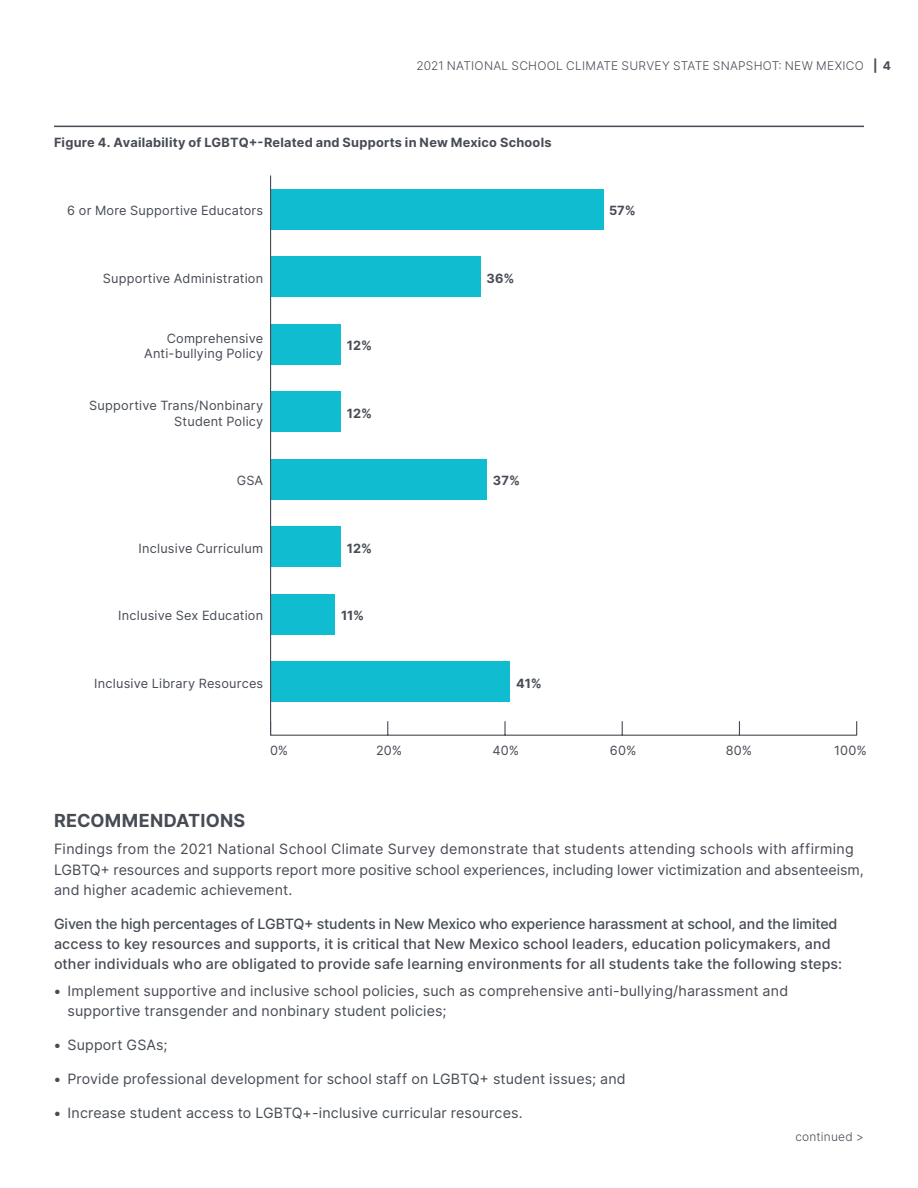
<style>
.page{position:relative;width:918px;height:1188px;background:#fff}
.page>*{position:absolute;margin:0;border:0;box-sizing:border-box;transform-origin:0 0}
.t1{font:700 18px "Inter";letter-spacing:.015em;color:#464b54}
.t2{font:14.25px/20.2px "Inter";letter-spacing:.01em;color:#464b54}
.t3{font:500 14.25px/20.2px "Inter";letter-spacing:.005em;color:#464b54}
.t4{font:12.75px/15.3px "Inter";letter-spacing:.015em;color:#464b54;text-align:right}
.t5{font:700 12.75px "Inter";letter-spacing:.02em;color:#464b54}
.t6{font:300 12px "Inter";letter-spacing:.02em;color:#464b54}
.s1{font-weight:700}
</style>
<div class="page">
<div style="left:270px;top:662px;width:240px;height:40px;background:#0fbcd0"></div>
<div style="left:270px;top:594px;width:64px;height:40px;background:#0fbcd0"></div>
<div style="left:270px;top:526px;width:70px;height:41px;background:#0fbcd0"></div>
<div style="left:270px;top:459px;width:216px;height:41px;background:#0fbcd0"></div>
<div style="left:270px;top:392px;width:70px;height:40px;background:#0fbcd0"></div>
<div style="left:270px;top:324px;width:70px;height:40px;background:#0fbcd0"></div>
<div style="left:270px;top:256px;width:210px;height:41px;background:#0fbcd0"></div>
<div style="left:270px;top:189px;width:333px;height:41px;background:#0fbcd0"></div>
<hr style="left:54px;top:126px;width:810px;height:1px;background:#464b54">
<hr style="left:271px;top:735px;width:586px;height:1px;background:#464b54">
<svg style="left:387px;top:721px;width:1px;height:14px"></svg>
<svg style="left:504px;top:721px;width:2px;height:14px"></svg>
<svg style="left:622px;top:721px;width:1px;height:14px"></svg>
<svg style="left:739px;top:721px;width:1px;height:14px"></svg>
<svg style="left:856px;top:721px;width:1px;height:14px"></svg>
<hr style="left:270px;top:176px;width:1px;height:559px;background:#464b54">
<p class="t6" style="left:417px;top:57px;width:476px">2021 NATIONAL SCHOOL CLIMATE SURVEY STATE SNAPSHOT: NEW MEXICO <span class="s1">| 4</span></p>
<p class="t5" style="left:54px;top:133px;width:499px">Figure 4. Availability of LGBTQ+-Related and Supports in New Mexico Schools</p>
<p class="t4" style="left:67px;top:203px;width:197px">6 or More Supportive Educators</p>
<p class="t5" style="left:609px;top:202px;width:28px">57%</p>
<p class="t4" style="left:103px;top:270px;width:162px">Supportive Administration</p>
<p class="t5" style="left:487px;top:269px;width:29px">36%</p>
<p class="t4" style="left:144px;top:330px;width:121px">Comprehensive<br>Anti-bullying Policy</p>
<p class="t4" style="left:89px;top:398px;width:175px">Supportive Trans/Nonbinary<br>Student Policy</p>
<p class="t5" style="left:347px;top:336px;width:27px">12%</p>
<p class="t5" style="left:347px;top:404px;width:27px">12%</p>
<p class="t4" style="left:237px;top:473px;width:28px">GSA</p>
<p class="t5" style="left:493px;top:471px;width:29px">37%</p>
<p class="t4" style="left:138px;top:540px;width:126px">Inclusive Curriculum</p>
<p class="t5" style="left:347px;top:539px;width:27px">12%</p>
<p class="t4" style="left:118px;top:608px;width:146px">Inclusive Sex Education</p>
<p class="t5" style="left:341px;top:606px;width:25px">11%</p>
<p class="t4" style="left:94px;top:675px;width:171px">Inclusive Library Resources</p>
<p class="t5" style="left:516px;top:674px;width:27px">41%</p>
<p class="t4" style="left:270px;top:742px;width:20px">0%</p>
<p class="t4" style="left:376px;top:742px;width:28px">20%</p>
<p class="t4" style="left:492px;top:742px;width:28px">40%</p>
<p class="t4" style="left:610px;top:742px;width:28px">60%</p>
<p class="t4" style="left:726px;top:742px;width:28px">80%</p>
<p class="t4" style="left:834px;top:742px;width:34px">100%</p>
<p class="t1" style="left:54px;top:808px;width:193px">RECOMMENDATIONS</p>
<p class="t2" style="left:54px;top:839px;width:811px">Findings from the 2021 National School Climate Survey demonstrate that students attending schools with affirming<br>LGBTQ+ resources and supports report more positive school experiences, including lower victimization and absenteeism, and higher academic achievement.</p>
<p class="t3" style="left:54px;top:913px;width:790px">Given the high percentages of LGBTQ+ students in New Mexico who experience harassment at school, and the limited access to key resources and supports, it is critical that New Mexico school leaders, education policymakers, and other individuals who are obligated to provide safe learning environments for all students take the following steps:</p>
<p class="t2" style="left:67px;top:981px;width:722px;text-indent:-13px"><span class="s1">•</span> Implement supportive and inclusive school policies, such as comprehensive anti-bullying/harassment and supportive transgender and nonbinary student policies;</p>
<p class="t2" style="left:54px;top:1035px;width:115px"><span class="s1">•</span> Support GSAs;</p>
<p class="t2" style="left:54px;top:1068px;width:573px"><span class="s1">•</span> Provide professional development for school staff on LGBTQ+ student issues; and</p>
<p class="t2" style="left:54px;top:1102px;width:470px"><span class="s1">•</span> Increase student access to LGBTQ+-inclusive curricular resources.</p>
<p class="t6" style="left:795px;top:1128px;width:70px">continued &gt;</p>
</div>
